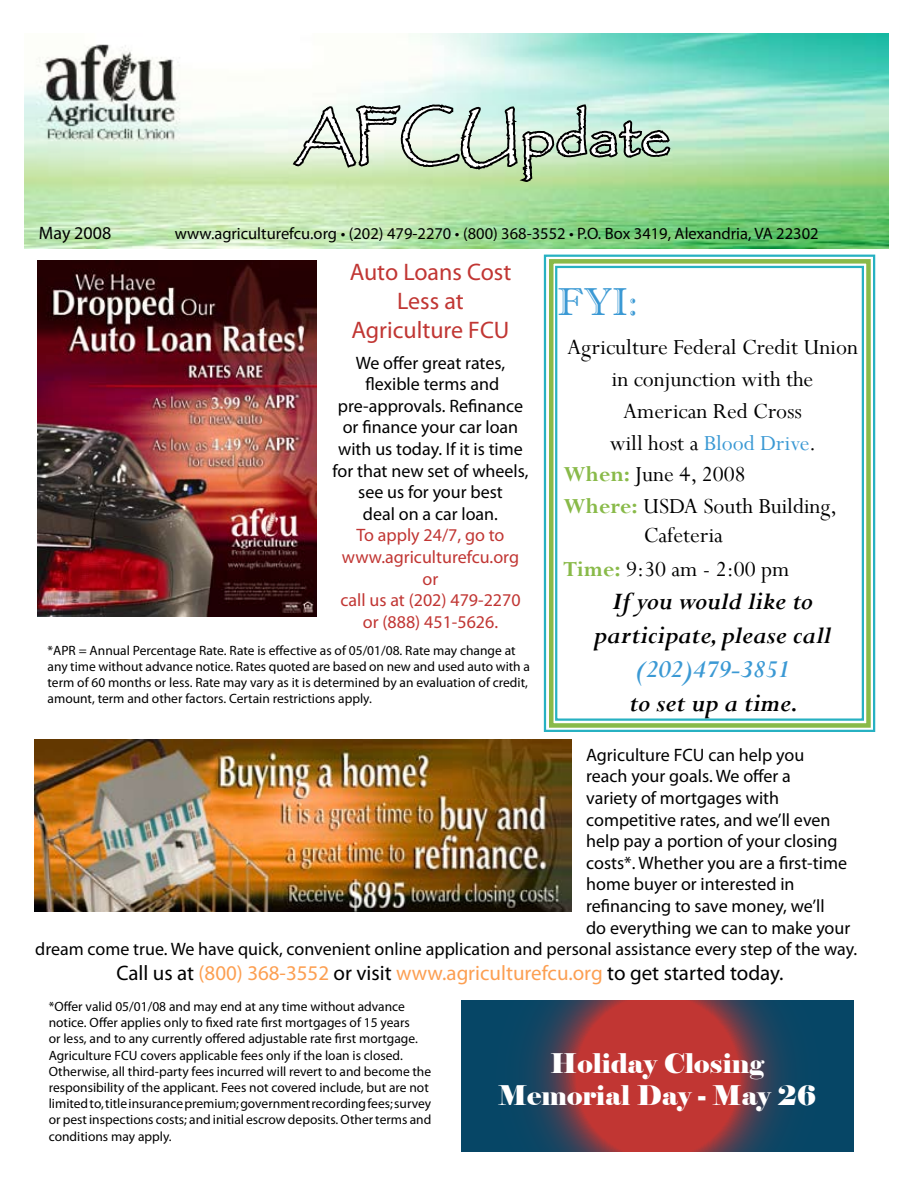
<style>
.page{position:relative;width:918px;height:1188px;background:#fff}
.page>*{position:absolute;margin:0;border:0;box-sizing:border-box;transform-origin:0 0}
.t1{font:60px "Papyrus";color:#fff}
.t2{font:39px "Imprint MT Shadow";color:#3b99d4}
.t3{font:italic 700 27px/33.9px "Perpetua";color:#000;text-align:center}
.t4{font:27px/32.4px "Elephant";color:#fff;text-align:center}
.t5{font:italic 700 27px "Perpetua";color:#3b99d4}
.t6{font:24px/33.6px "Perpetua";color:#000;text-align:center}
.t7{font:24px/28.8px "Myriad Pro";color:#c13633;text-align:center}
.t8{font:21px "Myriad Pro";color:#fc9f52}
.t9{font:18px/21.6px "Myriad Pro";color:#000;text-align:center}
.t10{font:18px/21.6px "Myriad Pro";color:#c13633;text-align:center}
.t11{font:16.5px "Myriad Pro";color:#000}
.t12{font:13.5px/16.2px "Myriad Pro";color:#000}
.s1{color:#3b99d4}
.s2{font-weight:700;color:#89ba49}
.s3{color:#000}
</style>
<div class="page">
<img style="left:37px;top:260px;width:279px;height:357px">
<svg style="left:461px;top:1001px;width:392px;height:151px;background:#5b3e4e"></svg>
<img style="left:24px;top:33px;width:864px;height:216px">
<svg style="left:543px;top:254px;width:333px;height:478px"></svg>
<div style="left:555px;top:266px;width:309px;height:455px;border:2px solid #27b1c2"></div>
<svg style="left:290px;top:33px;width:383px;height:206px"></svg>
<div style="left:549px;top:259px;width:322px;height:469px;border:4px solid #89ba49"></div>
<img style="left:34px;top:739px;width:538px;height:173px">
<h1 class="t1" style="left:296px;top:99px;width:377px">AFCUpdate</h1>
<h3 class="t9" style="left:39px;top:222px;width:74px">May 2008</h3>
<p class="t11" style="left:175px;top:223px;width:645px">www.agriculturefcu.org • (202) 479-2270 • (800) 368-3552 • P.O. Box 3419, Alexandria, VA 22302</p>
<h3 class="t7" style="left:350px;top:258px;width:163px">Auto Loans Cost<br>Less at<br>Agriculture FCU</h3>
<h3 class="t9" style="left:332px;top:351px;width:198px">We offer great rates, flexible terms and pre-approvals. Refinance or finance your car loan with us today. If it is time for that new set of wheels, see us for your best<br>deal on a car loan.</h3>
<h3 class="t10" style="left:340px;top:524px;width:182px">To apply 24/7, go to www.agriculturefcu.org or<br>call us at (202) 479-2270 or (888) 451-5626.</h3>
<p class="t12" style="left:48px;top:642px;width:484px">*APR = Annual Percentage Rate. Rate is effective as of 05/01/08. Rate may change at any time without advance notice. Rates quoted are based on new and used auto with a term of 60 months or less. Rate may vary as it is determined by an evaluation of credit, amount, term and other factors. Certain restrictions apply.</p>
<h2 class="t2" style="left:557px;top:279px;width:82px">FYI:</h2>
<h3 class="t6" style="left:567px;top:330px;width:292px">Agriculture Federal Credit Union</h3>
<h3 class="t6" style="left:612px;top:362px;width:203px">in conjunction with the</h3>
<h3 class="t6" style="left:623px;top:394px;width:181px">American Red Cross</h3>
<h3 class="t6" style="left:610px;top:425px;width:208px">will host a <span class="s1">Blood Drive</span>.</h3>
<h3 class="t6" style="left:563px;top:457px;width:184px"><span class="s2">When:</span> June 4, 2008</h3>
<h3 class="t6" style="left:563px;top:489px;width:275px"><span class="s2">Where:</span> USDA South Building,</h3>
<h3 class="t6" style="left:563px;top:518px;width:228px">Cafeteria<br><span class="s2">Time:</span> 9:30 am - 2:00 pm</h3>
<h3 class="t3" style="left:594px;top:585px;width:239px">If you would like to participate, please call</h3>
<h3 class="t5" style="left:635px;top:653px;width:156px">(202)479-3851</h3>
<h3 class="t3" style="left:630px;top:686px;width:170px">to set up a time.</h3>
<h3 class="t9" style="left:586px;top:744px;width:220px">Agriculture FCU can help you</h3>
<h3 class="t9" style="left:586px;top:765px;width:206px">reach your goals. We offer a</h3>
<h3 class="t9" style="left:586px;top:787px;width:195px">variety of mortgages with</h3>
<h3 class="t9" style="left:586px;top:808px;width:246px">competitive rates, and we’ll even</h3>
<h3 class="t9" style="left:586px;top:830px;width:253px">help pay a portion of your closing</h3>
<h3 class="t9" style="left:586px;top:852px;width:262px">costs*. Whether you are a first-time</h3>
<h3 class="t9" style="left:586px;top:873px;width:210px">home buyer or interested in</h3>
<h3 class="t9" style="left:586px;top:895px;width:240px">refinancing to save money, we’ll</h3>
<h3 class="t9" style="left:586px;top:916px;width:266px">do everything we can to make your</h3>
<h3 class="t9" style="left:35px;top:938px;width:824px">dream come true. We have quick, convenient online application and personal assistance every step of the way.</h3>
<h3 class="t8" style="left:116px;top:960px;width:669px"><span class="s3">Call us at</span> (800) 368-3552 <span class="s3">or visit</span> www.agriculturefcu.org <span class="s3">to get started today.</span></h3>
<p class="t12" style="left:49px;top:998px;width:384px">*Offer valid 05/01/08 and may end at any time without advance notice. Offer applies only to fixed rate first mortgages of 15 years<br>or less, and to any currently offered adjustable rate first mortgage.<br>Agriculture FCU covers applicable fees only if the loan is closed.<br>Otherwise, all third-party fees incurred will revert to and become the responsibility of the applicant. Fees not covered include, but are not limited to, title insurance premium; government recording fees; survey or pest inspections costs; and initial escrow deposits. Other terms and conditions may apply.</p>
<h3 class="t4" style="left:498px;top:1048px;width:320px">Holiday Closing<br>Memorial Day - May 26</h3>
</div>
